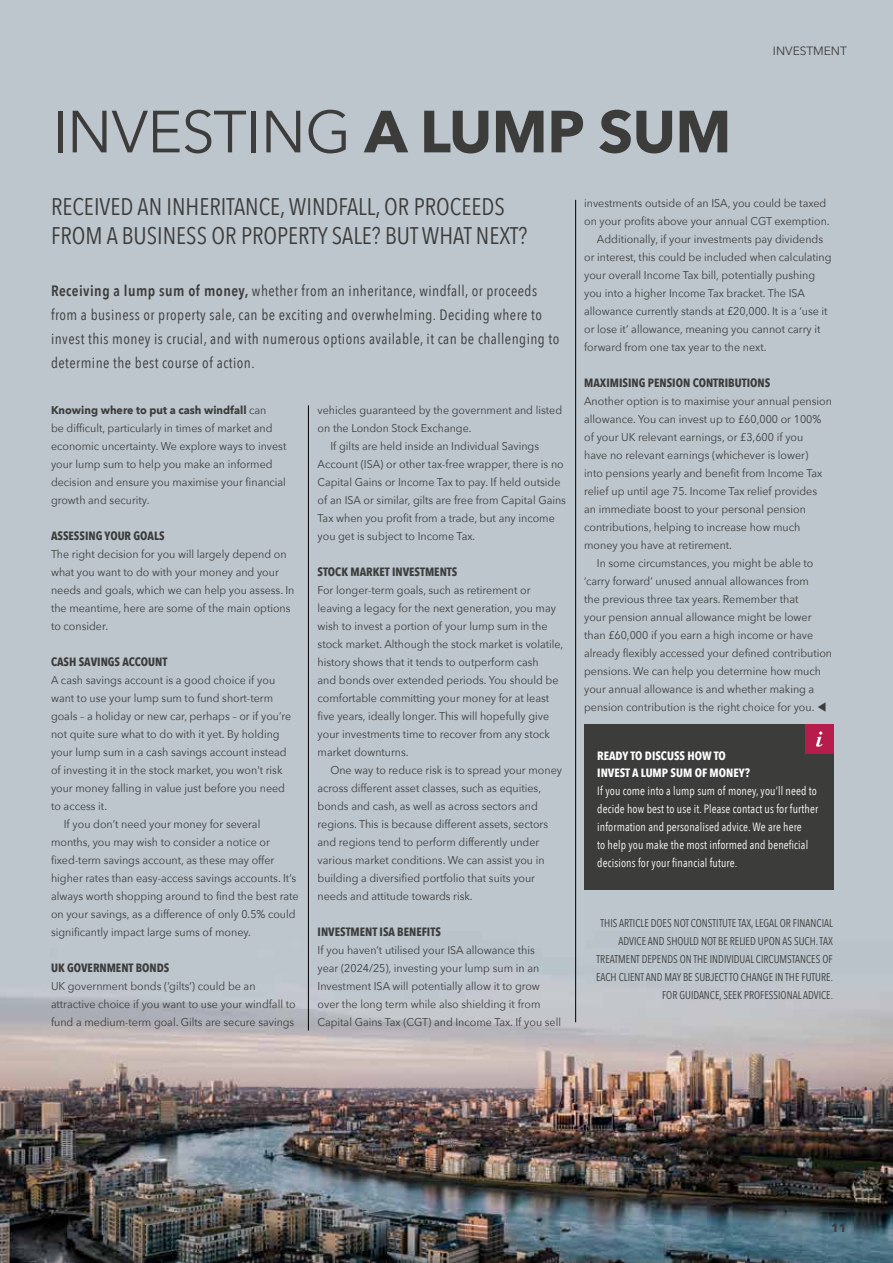
<style>
.page{position:relative;width:893px;height:1263px;background:#fff}
.page>*{position:absolute;margin:0;border:0;box-sizing:border-box;transform-origin:0 0}
.t1{font:58.8px "Avenir Next";letter-spacing:-.01em;color:#3c3c3b}
.t2{font:24px/28.5px "Avenir Next Condensed";color:#3c3c3b}
.t3{font:15px/24px "Avenir Next Condensed";letter-spacing:.03em;color:#3c3c3b}
.t4{font:12px/18px "Avenir Next Condensed";letter-spacing:.01em;color:#fff;scale:.96 1}
.t5{font:700 12px "Avenir Next Condensed";color:#3c3c3b}
.t6{font:700 12px/16.5px "Avenir Next Condensed";color:#fff}
.t7{font:12px "Avenir Next";color:#3c3c3b}
.t8{font:700 12px "Avenir Next";color:#3c3c3b}
.t9{font:11.25px/18px "Avenir Next";color:#3c3c3b;scale:.95 1}
.t10{font:11.25px/18px "Avenir Next Condensed";color:#3c3c3b;text-align:right;scale:.95 1}
.s1{font-weight:700}
.s2{font-weight:600}
</style>
<div class="page">
<img style="left:0;top:0;width:893px;height:1263px">
<div style="left:584px;top:724px;width:249px;height:166px;background:#3c3c3b"></div>
<div style="left:805px;top:724px;width:28px;height:30px;background:#b61d4c"></div>
<svg style="left:816px;top:731px;width:7px;height:16px"></svg>
<hr style="left:575px;top:200px;width:1px;height:822px;background:#000">
<hr style="left:308px;top:405px;width:1px;height:625px;background:#000">
<h1 class="t1" style="left:52px;top:82px;width:681px">INVESTING <span class="s1">A LUMP SUM</span></h1>
<p class="t7" style="left:773px;top:40px;width:76px">INVESTMENT</p>
<h2 class="t2" style="left:51px;top:191px;width:478px">RECEIVED AN INHERITANCE, WINDFALL, OR PROCEEDS<br>FROM A BUSINESS OR PROPERTY SALE? BUT WHAT NEXT?</h2>
<p class="t3" style="left:51px;top:278px;width:510px"><span class="s2">Receiving a lump sum of money,</span> whether from an inheritance, windfall, or proceeds from a business or property sale, can be exciting and overwhelming. Deciding where to invest this money is crucial, and with numerous options available, it can be challenging to determine the best course of action.</p>
<p class="t9" style="left:51px;top:401px;width:249px"><span class="s1">Knowing where to put a cash windfall</span> can<br>be difficult, particularly in times of market and economic uncertainty. We explore ways to invest your lump sum to help you make an informed decision and ensure you maximise your financial growth and security.</p>
<p class="t5" style="left:51px;top:528px;width:115px">ASSESSING YOUR GOALS</p>
<p class="t9" style="left:51px;top:545px;width:258px">The right decision for you will largely depend on what you want to do with your money and your needs and goals, which we can help you assess. In the meantime, here are some of the main options to consider.</p>
<p class="t5" style="left:51px;top:654px;width:118px">CASH SAVINGS ACCOUNT</p>
<p class="t9" style="left:51px;top:671px;width:237px">A cash savings account is a good choice if you</p>
<p class="t9" style="left:51px;top:689px;width:235px">want to use your lump sum to fund short-term</p>
<p class="t9" style="left:51px;top:707px;width:254px">goals – a holiday or new car, perhaps – or if you’re</p>
<p class="t9" style="left:51px;top:725px;width:242px">not quite sure what to do with it yet. By holding</p>
<p class="t9" style="left:51px;top:743px;width:250px">your lump sum in a cash savings account instead</p>
<p class="t9" style="left:51px;top:761px;width:245px">of investing it in the stock market, you won’t risk</p>
<p class="t9" style="left:51px;top:779px;width:248px">your money falling in value just before you need</p>
<p class="t9" style="left:51px;top:797px;width:61px">to access it.</p>
<p class="t9" style="left:64px;top:815px;width:208px">If you don’t need your money for several</p>
<p class="t9" style="left:51px;top:833px;width:232px">months, you may wish to consider a notice or</p>
<p class="t9" style="left:51px;top:851px;width:237px">fixed-term savings account, as these may offer</p>
<p class="t9" style="left:51px;top:869px;width:260px">higher rates than easy-access savings accounts. It’s</p>
<p class="t9" style="left:51px;top:887px;width:262px">always worth shopping around to find the best rate</p>
<p class="t9" style="left:51px;top:905px;width:259px">on your savings, as a difference of only 0.5% could</p>
<p class="t9" style="left:51px;top:923px;width:212px">significantly impact large sums of money.</p>
<p class="t5" style="left:51px;top:960px;width:120px">UK GOVERNMENT BONDS</p>
<p class="t9" style="left:51px;top:977px;width:259px">UK government bonds (‘gilts’) could be an attractive choice if you want to use your windfall to fund a medium-term goal. Gilts are secure savings</p>
<p class="t9" style="left:318px;top:401px;width:259px">vehicles guaranteed by the government and listed</p>
<p class="t9" style="left:318px;top:419px;width:164px">on the London Stock Exchange.</p>
<p class="t9" style="left:330px;top:437px;width:221px">If gilts are held inside an Individual Savings</p>
<p class="t9" style="left:318px;top:455px;width:261px">Account (ISA) or other tax-free wrapper, there is no</p>
<p class="t9" style="left:318px;top:473px;width:257px">Capital Gains or Income Tax to pay. If held outside</p>
<p class="t9" style="left:318px;top:491px;width:263px">of an ISA or similar, gilts are free from Capital Gains</p>
<p class="t9" style="left:318px;top:509px;width:251px">Tax when you profit from a trade, but any income</p>
<p class="t9" style="left:318px;top:527px;width:168px">you get is subject to Income Tax.</p>
<p class="t5" style="left:318px;top:564px;width:141px">STOCK MARKET INVESTMENTS</p>
<p class="t9" style="left:318px;top:581px;width:260px">For longer-term goals, such as retirement or leaving a legacy for the next generation, you may wish to invest a portion of your lump sum in the stock market. Although the stock market is volatile, history shows that it tends to outperform cash<br>and bonds over extended periods. You should be comfortable committing your money for at least five years, ideally longer. This will hopefully give your investments time to recover from any stock market downturns.</p>
<p class="t9" style="left:318px;top:761px;width:259px;text-indent:13px">One way to reduce risk is to spread your money across different asset classes, such as equities, bonds and cash, as well as across sectors and regions. This is because different assets, sectors and regions tend to perform differently under various market conditions. We can assist you in building a diversified portfolio that suits your needs and attitude towards risk.</p>
<p class="t5" style="left:318px;top:924px;width:125px">INVESTMENT ISA BENEFITS</p>
<p class="t9" style="left:318px;top:941px;width:258px">If you haven’t utilised your ISA allowance this<br>year (2024/25), investing your lump sum in an Investment ISA will potentially allow it to grow over the long term while also shielding it from Capital Gains Tax (CGT) and Income Tax. If you sell</p>
<p class="t9" style="left:584px;top:194px;width:257px">investments outside of an ISA, you could be taxed</p>
<p class="t9" style="left:584px;top:212px;width:260px">on your profits above your annual CGT exemption.</p>
<p class="t9" style="left:597px;top:230px;width:240px">Additionally, if your investments pay dividends</p>
<p class="t9" style="left:584px;top:248px;width:262px">or interest, this could be included when calculating</p>
<p class="t9" style="left:584px;top:266px;width:245px">your overall Income Tax bill, potentially pushing</p>
<p class="t9" style="left:584px;top:284px;width:234px">you into a higher Income Tax bracket. The ISA</p>
<p class="t9" style="left:584px;top:302px;width:258px">allowance currently stands at £20,000. It is a ‘use it</p>
<p class="t9" style="left:584px;top:320px;width:250px">or lose it’ allowance, meaning you cannot carry it</p>
<p class="t9" style="left:584px;top:338px;width:193px">forward from one tax year to the next.</p>
<p class="t5" style="left:584px;top:375px;width:188px">MAXIMISING PENSION CONTRIBUTIONS</p>
<p class="t9" style="left:584px;top:392px;width:262px">Another option is to maximise your annual pension</p>
<p class="t9" style="left:584px;top:410px;width:251px">allowance. You can invest up to £60,000 or 100%</p>
<p class="t9" style="left:584px;top:428px;width:232px">of your UK relevant earnings, or £3,600 if you</p>
<p class="t9" style="left:584px;top:446px;width:237px">have no relevant earnings (whichever is lower)</p>
<p class="t9" style="left:584px;top:464px;width:252px">into pensions yearly and benefit from Income Tax</p>
<p class="t9" style="left:584px;top:482px;width:247px">relief up until age 75. Income Tax relief provides</p>
<p class="t9" style="left:584px;top:500px;width:235px">an immediate boost to your personal pension</p>
<p class="t9" style="left:584px;top:518px;width:229px">contributions, helping to increase how much</p>
<p class="t9" style="left:584px;top:536px;width:157px">money you have at retirement.</p>
<p class="t9" style="left:597px;top:554px;width:229px">In some circumstances, you might be able to</p>
<p class="t9" style="left:584px;top:572px;width:238px">‘carry forward’ unused annual allowances from</p>
<p class="t9" style="left:584px;top:590px;width:227px">the previous three tax years. Remember that</p>
<p class="t9" style="left:584px;top:608px;width:241px">your pension annual allowance might be lower</p>
<p class="t9" style="left:584px;top:626px;width:242px">than £60,000 if you earn a high income or have</p>
<p class="t9" style="left:584px;top:644px;width:263px">already flexibly accessed your defined contribution</p>
<p class="t9" style="left:584px;top:662px;width:251px">pensions. We can help you determine how much</p>
<p class="t9" style="left:584px;top:680px;width:244px">your annual allowance is and whether making a</p>
<p class="t9" style="left:584px;top:698px;width:257px">pension contribution is the right choice for you. ▼</p>
<p class="t6" style="left:597px;top:747px;width:154px">READY TO DISCUSS HOW TO<br>INVEST A LUMP SUM OF MONEY?</p>
<p class="t4" style="left:597px;top:781px;width:232px">If you come into a lump sum of money, you’ll need to decide how best to use it. Please contact us for further information and personalised advice. We are here<br>to help you make the most informed and beneficial decisions for your financial future.</p>
<p class="t10" style="left:596px;top:914px;width:251px">THIS ARTICLE DOES NOT CONSTITUTE TAX, LEGAL OR FINANCIAL ADVICE AND SHOULD NOT BE RELIED UPON AS SUCH. TAX TREATMENT DEPENDS ON THE INDIVIDUAL CIRCUMSTANCES OF EACH CLIENT AND MAY BE SUBJECT TO CHANGE IN THE FUTURE.<br>FOR GUIDANCE, SEEK PROFESSIONAL ADVICE.</p>
<p class="t8" style="left:831px;top:1218px;width:17px">11</p>
</div>
